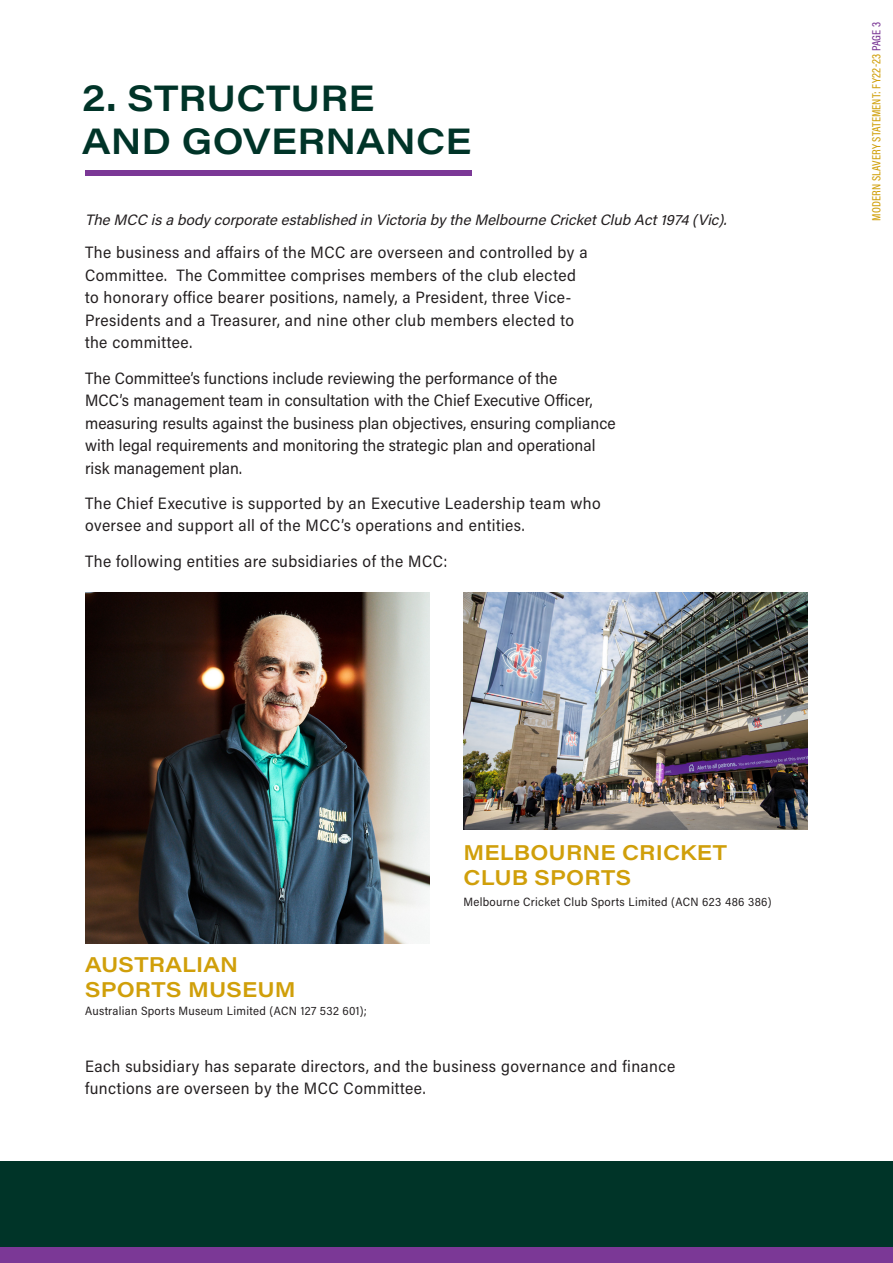
<style>
.page{position:relative;width:893px;height:1263px;background:#fff}
.page>*{position:absolute;margin:0;border:0;box-sizing:border-box;transform-origin:0 0}
.Subtitle{font:600 36px "Acumin Pro Wide";letter-spacing:.005em;color:#003428}
.Subtitle-2{font:600 21px/25.2px "Acumin Pro Wide";letter-spacing:.005em;color:#d09f0a}
.Body_Text_-_Align_Left{font:16.5px/22.5px "Acumin Pro Semi Cond";letter-spacing:.025em;color:#231f20}
.Body_Text_-_Align_Left-2{font:16.5px/22.5px "Acumin Pro Semi Cond";letter-spacing:.005em;color:#231f20}
.Pull_Quote_-_Align_Left{font:italic 15px "Acumin Pro";color:#231f20}
.Body_Text_-_Align_Left-3{font:12px "Acumin Pro Semi Cond";letter-spacing:.025em;color:#231f20}
.t1{font:500 12px "Acumin Pro Cond";letter-spacing:.01em;color:#d09f0a}
.s1{color:#7b3896}
</style>
<div class="page">
<div style="left:0;top:1161px;width:893px;height:102px;background:#003428"></div>
<div style="left:0;top:1247px;width:893px;height:16px;background:#7b3896"></div>
<img style="left:463px;top:592px;width:345px;height:238px">
<img style="left:85px;top:592px;width:344px;height:352px">
<div style="left:85px;top:170px;width:387px;height:6px;background:#7b3896"></div>
<p class="Subtitle" style="left:82px;top:72px;width:294px">2. STRUCTURE</p>
<p class="Subtitle" style="left:82px;top:115px;width:391px">AND GOVERNANCE</p>
<p class="Pull_Quote_-_Align_Left" style="left:85px;top:209px;width:647px">The MCC isa bodycorporate established in Victoria bythe Melbourne CricketClub Act1974 (Vic).</p>
<p class="Body_Text_-_Align_Left" style="left:85px;top:241px;width:504px">The business and affairs of the MCC are overseen and controlled by a Committee. The Committee comprises members of the club elected to honorary office bearer positions, namely, a President, three Vice-Presidents and a Treasurer, and nine other club members elected to the committee.</p>
<p class="Body_Text_-_Align_Left-2" style="left:85px;top:366px;width:532px">The Committee’s functions include reviewing the performance of the<br>MCC’s management team in consultation with the Chief Executive Officer, measuring results against the business plan objectives, ensuring compliance with legal requirements and monitoring the strategic plan and operational risk management plan.</p>
<p class="Body_Text_-_Align_Left" style="left:85px;top:491px;width:517px">The Chief Executive is supported by an Executive Leadership team who oversee and support all of the MCC’s operations and entities.</p>
<p class="Body_Text_-_Align_Left" style="left:85px;top:549px;width:364px">The following entities are subsidiaries of the MCC:</p>
<p class="t1" style="left:869px;top:220px;width:200px;rotate:-90deg">MODERN SLAVERY STATEMENT: FY22-23 <span class="s1">PAGE 3</span></p>
<p class="Subtitle-2" style="left:463px;top:839px;width:265px">MELBOURNE CRICKET<br>CLUB SPORTS</p>
<p class="Subtitle-2" style="left:85px;top:951px;width:212px">AUSTRALIAN<br>SPORTS MUSEUM</p>
<p class="Body_Text_-_Align_Left-3" style="left:85px;top:1003px;width:283px">Australian Sports Museum Limited (ACN 127 532 601);</p>
<p class="Body_Text_-_Align_Left-3" style="left:463px;top:893px;width:310px">Melbourne Cricket Club Sports Limited (ACN 623 486 386)</p>
<p class="Body_Text_-_Align_Left" style="left:85px;top:1054px;width:592px">Each subsidiary has separate directors, and the business governance and finance functions are overseen by the MCC Committee.</p>
</div>
